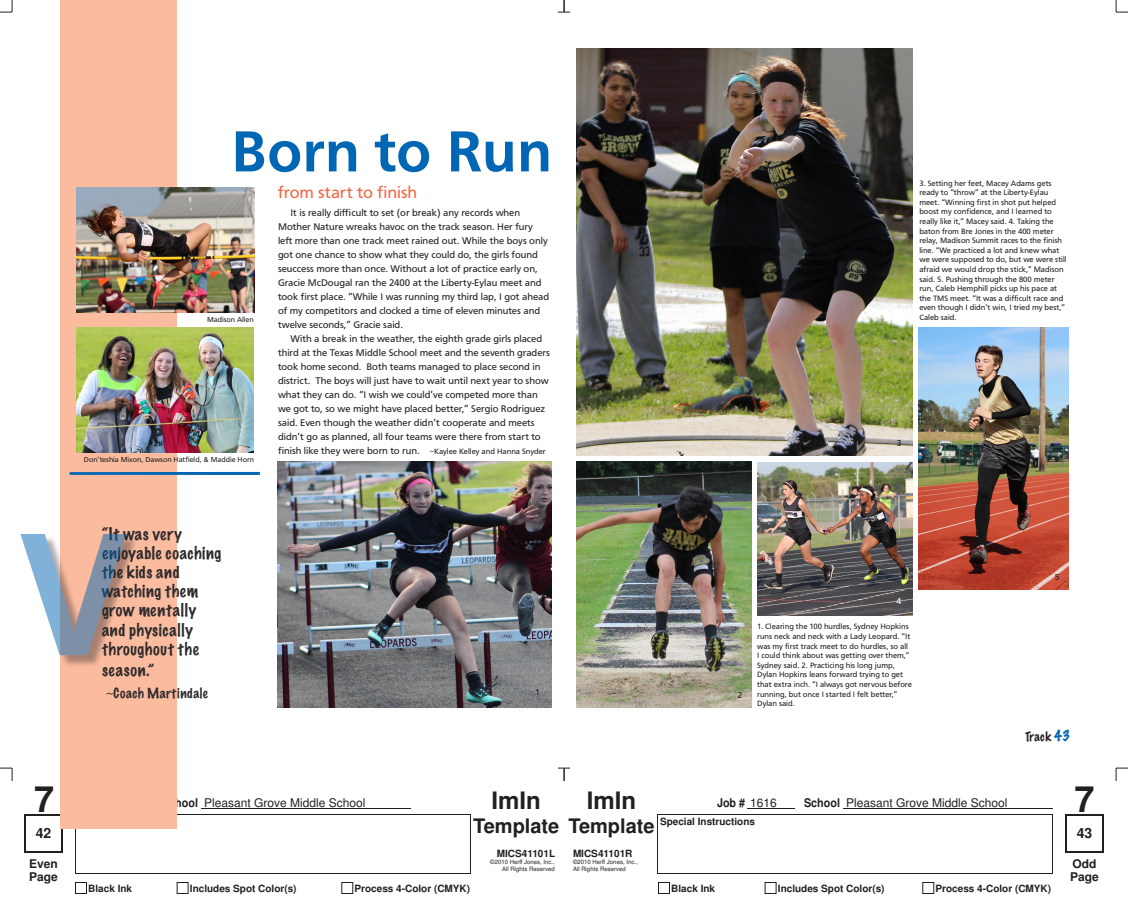
<style>
.page{position:relative;width:1128px;height:900px;background:#fff}
.page>*{position:absolute;margin:0;border:0;box-sizing:border-box;transform-origin:0 0}
.t1{font:700 60px "AHJ Carto Gothic";color:#0166b3}
.t2{font:700 36px "AHJ Sans";color:#231f20}
.t3{font:700 24px "AHJ Sans";color:#231f20}
.t4{font:700 20px "AHJ Sans";color:#231f20}
.t5{font:17px "AHJ Carto Gothic";color:#f26640}
.t6{font:100 16px/19.2px "Marker Felt";letter-spacing:.04em;color:#2e2b2c}
.t7{font:700 14px "AHJ Sans";color:#231f20}
.t8{font:100 13px "Marker Felt";letter-spacing:.04em;color:#2e2b2c}
.t9{font:12px "AHJ Sans";color:#231f20}
.t10{font:700 12px/12.5px "AHJ Sans";color:#231f20}
.t11{font:700 12px "AHJ Sans";color:#231f20;scale:.9 1}
.t12{font:100 12px "Marker Felt";letter-spacing:.03em;color:#231f20}
.Body_Copy{font:10px/14px "AHJ Carto Gothic";color:#231f20}
.t13{font:700 10px "AHJ Sans";color:#231f20}
.t14{font:9px "AHJ Carto Gothic";color:#231f20}
.t15{font:9px "AHJ Carto Gothic";color:#fff}
.t16{font:8px/9.6px "AHJ Carto Gothic";color:#231f20}
.t17{font:7.5px "AHJ Carto Gothic";color:#231f20}
.t18{font:6px/7.2px "AHJ Sans";color:#231f20;text-align:right}
.s1{font-family:"AHJ Times";font-size:8px}
.s2{font-size:8px}
.s3{font-family:"AHJ Times";font-weight:400}
.s4{font-size:14px;color:#0166b3}
.s5{font-weight:700}
.s6{font-size:20px}
.s7{font-weight:400}
</style>
<div class="page">
<svg style="left:0;top:768px;width:13px;height:13px"></svg>
<svg style="left:558px;top:768px;width:12px;height:13px"></svg>
<svg style="left:1116px;top:768px;width:12px;height:13px"></svg>
<svg style="left:1116px;top:0;width:12px;height:13px"></svg>
<svg style="left:558px;top:0;width:12px;height:13px"></svg>
<svg style="left:0;top:0;width:13px;height:13px"></svg>
<div style="left:75px;top:814px;width:396px;height:60px;border:1px solid #231f20"></div>
<div style="left:657px;top:814px;width:396px;height:60px;border:1px solid #231f20"></div>
<div style="left:1065px;top:814px;width:39px;height:39px;border:2px solid #231f20"></div>
<hr style="left:747px;top:808px;width:48px;height:1px;background:#231f20">
<hr style="left:843px;top:808px;width:210px;height:1px;background:#231f20">
<div style="left:24px;top:814px;width:39px;height:39px;border:2px solid #231f20"></div>
<hr style="left:201px;top:808px;width:210px;height:1px;background:#231f20">
<div style="left:75px;top:882px;width:12px;height:12px;border:1px solid #231f20"></div>
<div style="left:177px;top:882px;width:12px;height:12px;border:1px solid #231f20"></div>
<div style="left:341px;top:882px;width:12px;height:12px;border:1px solid #231f20"></div>
<div style="left:658px;top:882px;width:12px;height:12px;border:1px solid #231f20"></div>
<div style="left:765px;top:882px;width:12px;height:12px;border:1px solid #231f20"></div>
<div style="left:922px;top:882px;width:12px;height:12px;border:1px solid #231f20"></div>
<div style="left:60px;top:0;width:117px;height:829px;background:#fabb9f"></div>
<img style="left:576px;top:462px;width:175px;height:246px">
<img style="left:757px;top:463px;width:155px;height:152px">
<img style="left:919px;top:328px;width:149px;height:262px">
<img style="left:278px;top:462px;width:274px;height:246px">
<svg style="left:70px;top:472px;width:190px;height:3px"></svg>
<img style="left:576px;top:48px;width:336px;height:408px">
<img style="left:76px;top:188px;width:178px;height:125px">
<img style="left:76px;top:328px;width:178px;height:125px">
<div style="left:23px;top:536px;width:115px;height:132px;background:#231f20;opacity:.75"></div>
<svg style="left:20px;top:534px;width:106px;height:121px"></svg>
<h2 class="t2" style="left:34px;top:779px;width:22px">7</h2>
<p class="t7" style="left:36px;top:825px;width:17px">42</p>
<p class="t10" style="left:29px;top:858px;width:30px">Even<br>Page</p>
<p class="t1" style="left:231px;top:117px;width:323px">Born to Run</p>
<p class="Body_Copy" style="left:278px;top:205px;width:273px;text-indent:12px">It is really difficult to set (or break) any records when Mother Nature wreaks havoc on the track season. Her fury left more than one track meet rained out. While the boys only got one chance to show what they could do, the girls found seuccess more than once. Without a lot of practice early on, Gracie McDougal ran the 2400 at the Liberty-Eylau meet and took first place. “While I was running my third lap, I got ahead of my competitors and clocked a time of eleven minutes and twelve seconds,” Gracie said.</p>
<p class="Body_Copy" style="left:278px;top:331px;width:274px;text-indent:12px">With a break in the weather, the eighth grade girls placed third at the Texas Middle School meet and the seventh graders took home second. Both teams managed to place second in district. The boys will just have to wait until next year to show what they can do. “I wish we could’ve competed more than we got to, so we might have placed better,” Sergio Rodriguez said. Even though the weather didn’t cooperate and meets didn’t go as planned, all four teams were there from start to finish like they were born to run. <span class="s1">~</span><span class="s2">Kaylee Kelley and Hanna Snyder</span></p>
<p class="t5" style="left:278px;top:183px;width:141px">from start to finish</p>
<p class="t17" style="left:207px;top:315px;width:48px">Madison Allen</p>
<p class="t17" style="left:84px;top:456px;width:172px">Don’teshia Mixon, Dawson Hatfield, &amp; Maddie Horn</p>
<p class="t16" style="left:919px;top:178px;width:149px">3. Setting her feet, Macey Adams gets ready to “throw” at the Liberty-Eylau meet. “Winning first in shot put helped boost my confidence, and I learned to really like it,” Macey said. 4. Taking the baton from Bre Jones in the 400 meter relay, Madison Summit races to the finish line. “We practiced a lot and knew what we were supposed to do, but we were still afraid we would drop the stick,” Madison said. 5. Pushing through the 800 meter run, Caleb Hemphill picks up his pace at the TMS meet. “It was a difficult race and even though I didn’t win, I tried my best,” Caleb said.</p>
<p class="t14" style="left:897px;top:438px;width:6px">3</p>
<p class="t6" style="left:102px;top:524px;width:121px">“It was very enjoyable coaching the kids and watching them grow mentally and physically throughout the</p>
<p class="t6" style="left:102px;top:661px;width:54px">season.”</p>
<p class="t8" style="left:106px;top:684px;width:103px"><span class="s3">~</span>Coach Martindale</p>
<p class="t14" style="left:535px;top:687px;width:6px">1</p>
<p class="t14" style="left:738px;top:689px;width:6px">2</p>
<p class="t15" style="left:896px;top:595px;width:6px">4</p>
<p class="t16" style="left:757px;top:622px;width:156px">1. Clearing the 100 hurdles, Sydney Hopkins runs neck and neck with a Lady Leopard. “It was my first track meet to do hurdles, so all I could think about was getting over them,” Sydney said. 2. Practicing his long jump, Dylan Hopkins leans forward trying to get that extra inch. “I always got nervous before running, but once I started I felt better,” Dylan said.</p>
<p class="t14" style="left:1055px;top:571px;width:6px">5</p>
<p class="t12" style="left:1025px;top:729px;width:46px">Track <span class="s4">43</span></p>
<p class="t9" style="left:162px;top:796px;width:205px"><span class="s5">School</span> Pleasant Grove Middle School</p>
<h3 class="t3" style="left:492px;top:787px;width:51px">ImIn</h3>
<h3 class="t4" style="left:473px;top:815px;width:88px">Template</h3>
<h3 class="t3" style="left:587px;top:787px;width:51px">ImIn</h3>
<p class="t13" style="left:568px;top:815px;width:188px"><span class="s6">Template</span> Special Instructions</p>
<p class="t11" style="left:717px;top:796px;width:68px">Job # <span class="s7">1616</span></p>
<p class="t9" style="left:804px;top:796px;width:205px"><span class="s5">School</span> Pleasant Grove Middle School</p>
<h2 class="t2" style="left:1074px;top:778px;width:22px">7</h2>
<p class="t7" style="left:1077px;top:825px;width:17px">43</p>
<p class="t13" style="left:88px;top:882px;width:45px">Black Ink</p>
<p class="t13" style="left:190px;top:882px;width:108px">Includes Spot Color(s)</p>
<p class="t13" style="left:355px;top:882px;width:117px">Process 4-Color (CMYK)</p>
<p class="t13" style="left:497px;top:847px;width:60px">MICS41101L</p>
<p class="t18" style="left:490px;top:858px;width:66px">©2010 Herff Jones, Inc.,<br>All Rights Reserved</p>
<p class="t13" style="left:573px;top:847px;width:61px">MICS41101R</p>
<p class="t18" style="left:573px;top:858px;width:66px;text-align:left">©2010 Herff Jones, Inc.,<br>All Rights Reserved</p>
<p class="t13" style="left:671px;top:882px;width:45px">Black Ink</p>
<p class="t13" style="left:778px;top:882px;width:108px">Includes Spot Color(s)</p>
<p class="t13" style="left:936px;top:882px;width:117px">Process 4-Color (CMYK)</p>
<p class="t10" style="left:1070px;top:858px;width:30px">Odd<br>Page</p>
</div>
